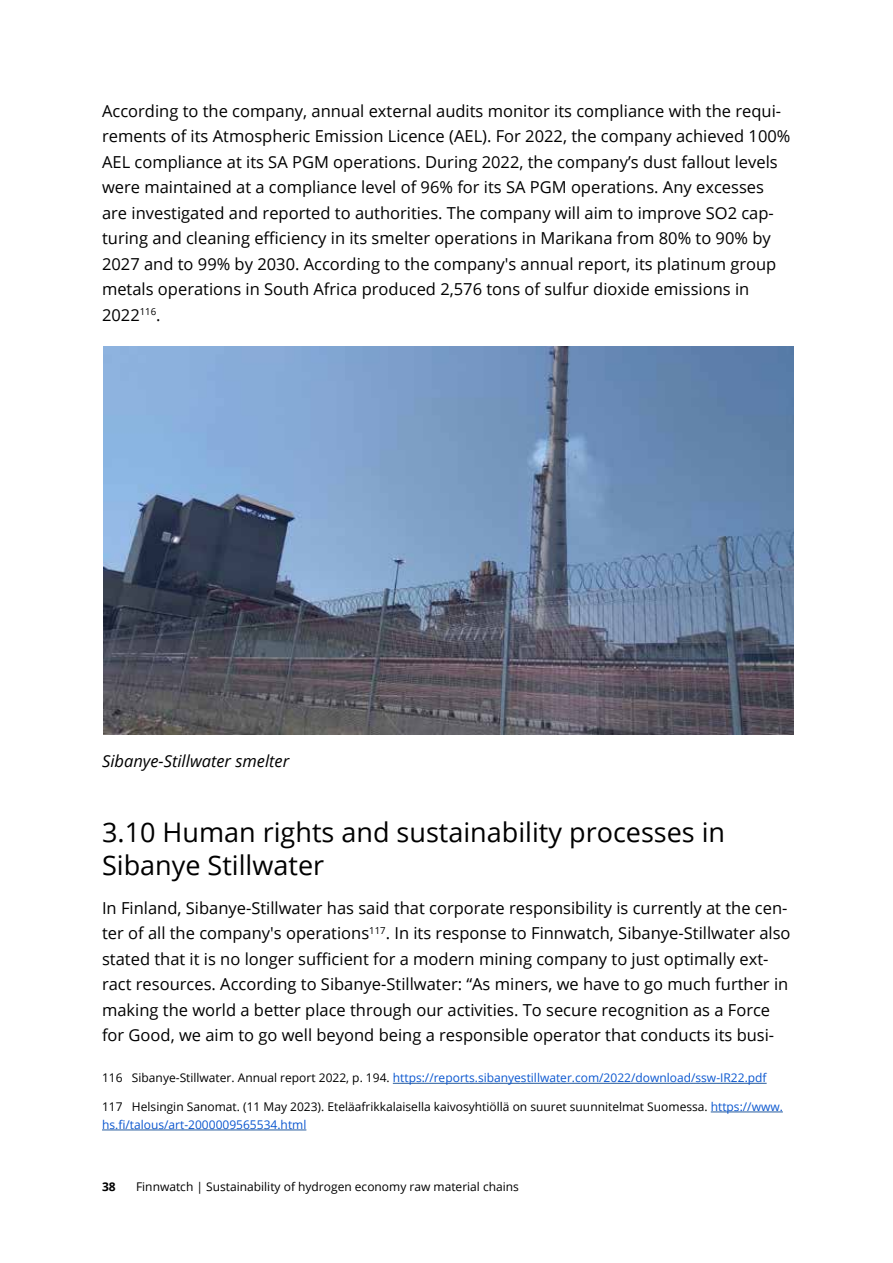
<style>
.page{position:relative;width:893px;height:1263px;background:#fff}
.page>*{position:absolute;margin:0;border:0;box-sizing:border-box;transform-origin:0 0}
.t1{font:27px/33px "Open Sans";color:#000}
.t2{font:16.5px/25.5px "Open Sans";color:#000}
.t3{font:italic 16.5px "Open Sans";color:#000}
.t4{font:12px/18px "Open Sans";color:#000}
.t5{font:12px "Open Sans";color:#0b57d0}
.t6{font:700 12px "Open Sans";color:#000}
.s1{color:#000}
.s2{color:#0b57d0}
</style>
<div class="page">
<hr style="left:393px;top:1083px;width:374px;height:1px;background:#265b9c">
<hr style="left:711px;top:1112px;width:72px;height:1px;background:#265b9c">
<hr style="left:102px;top:1130px;width:204px;height:1px;background:#265b9c">
<img style="left:103px;top:346px;width:690px;height:388px">
<p class="t2" style="left:102px;top:98px;width:690px">According to the company, annual external audits monitor its compliance with the requi&shy;rements of its Atmospheric Emission Licence (AEL). For 2022, the company achieved 100% AEL compliance at its SA PGM operations. During 2022, the company’s dust fallout levels were maintained at a compliance level of 96% for its SA PGM operations. Any excesses are investigated and reported to authorities. The company will aim to improve SO2 cap&shy;turing and cleaning efficiency in its smelter operations in Marikana from 80% to 90% by 2027 and to 99% by 2030. According to the company's annual report, its platinum group metals operations in South Africa produced 2,576 tons of sulfur dioxide emissions in 2022<sup>116</sup>.</p>
<p class="t3" style="left:102px;top:750px;width:189px">Sibanye-Stillwater smelter</p>
<h1 class="t1" style="left:102px;top:815px;width:625px">3.10 Human rights and sustainability processes in<br>Sibanye Stillwater</h1>
<p class="t2" style="left:102px;top:894px;width:690px">In Finland, Sibanye-Stillwater has said that corporate responsibility is currently at the cen&shy;ter of all the company's operations<sup>117</sup>. In its response to Finnwatch, Sibanye-Stillwater also stated that it is no longer sufficient for a modern mining company to just optimally ext&shy;ract resources. According to Sibanye-Stillwater: “As miners, we have to go much further in making the world a better place through our activities. To secure recognition as a Force for Good, we aim to go well beyond being a responsible operator that conducts its busi-</p>
<p class="t5" style="left:102px;top:1070px;width:666px"><span class="s1">116 Sibanye-Stillwater. Annual report 2022, p. 194.</span> https://reports.sibanyestillwater.com/2022/download/ssw-IR22.pdf</p>
<p class="t4" style="left:102px;top:1097px;width:682px">117 Helsingin Sanomat. (11 May 2023). Eteläafrikkalaisella kaivosyhtiöllä on suuret suunnitelmat Suomessa. <span class="s2">https://www. hs.fi/talous/art-2000009565534.html</span></p>
<p class="t6" style="left:102px;top:1178px;width:15px">38</p>
<p class="t4" style="left:136px;top:1178px;width:384px">Finnwatch | Sustainability of hydrogen economy raw material chains</p>
</div>
